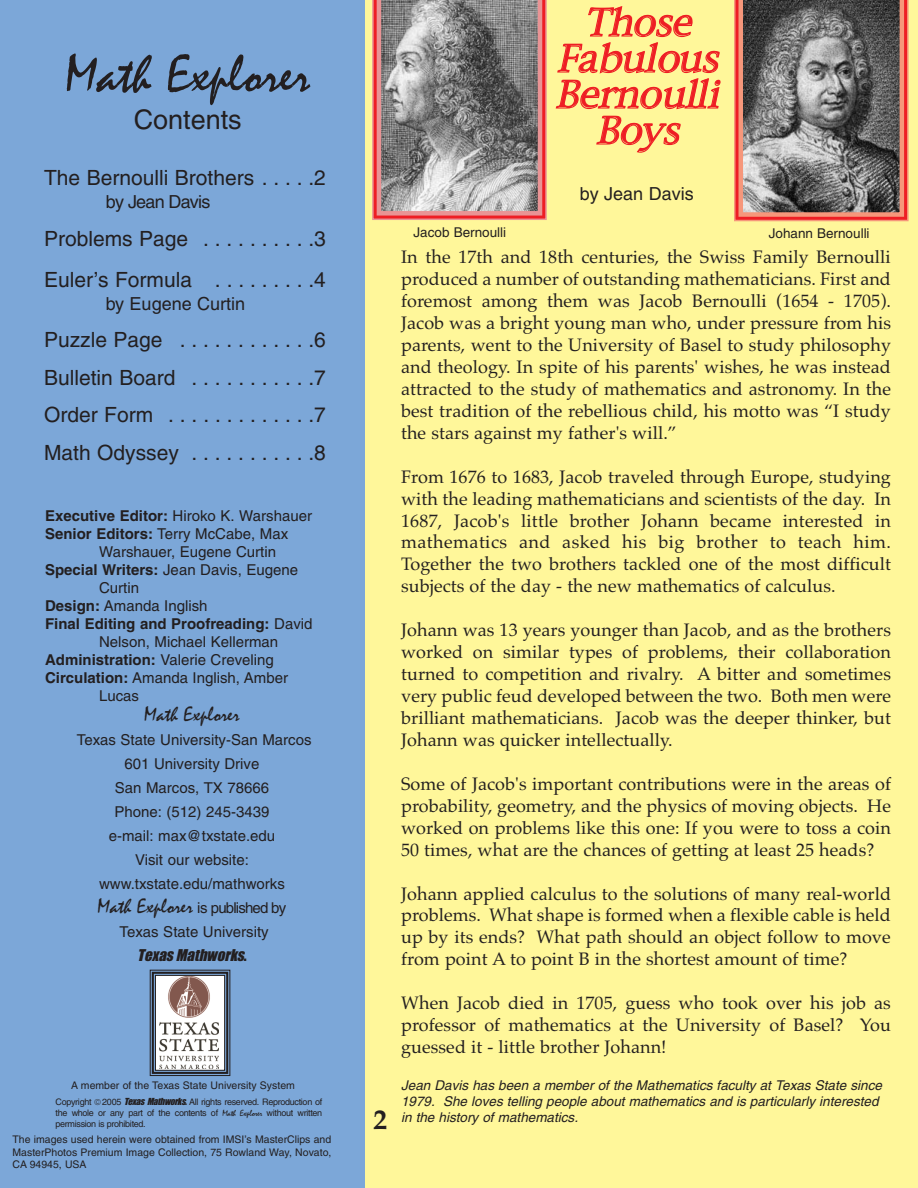
<style>
.page{position:relative;width:918px;height:1188px;background:#fff}
.page>*{position:absolute;margin:0;border:0;box-sizing:border-box;transform-origin:0 0}
.t1{font:54px "Mistral";color:#231f20}
.t2{font:italic 36px/36px "New York";color:#ee1e24;text-align:center}
.t3{font:27px "Helvetica";color:#231f20}
.t4{font:700 27px "Book Antiqua";color:#231f20}
.t5{font:21px/37.5px "Helvetica";color:#231f20}
.t6{font:21px "Mistral";color:#231f20}
.t7{font:18px/21.9px "Palatino";letter-spacing:.005em;color:#231f20;text-align:justify}
.t8{font:18px "Helvetica";color:#231f20}
.t9{font:18px "Helvetica";letter-spacing:-.045em;color:#231f20}
.t10{font:15px/24px "Helvetica";color:#231f20;text-align:center}
.t11{font:700 15px "Helvetica";color:#231f20}
.t12{font:italic 15px "Impact";color:#231f20}
.t13{font:italic 13.5px/16.2px "Helvetica";color:#231f20}
.t14{font:13.5px "Helvetica";color:#231f20}
.t15{font:10.5px/12.6px "Helvetica";color:#231f20;text-align:justify}
.t16{font:9px/10.9px "Helvetica";letter-spacing:-.035em;color:#231f20;text-align:justify}
.s1{font-weight:700}
.s2{font-weight:400}
.s3{font-family:"Mistral";font-size:21px}
.s4{font-style:normal}
.s5{font-family:"Impact";font-style:italic}
.s6{font-family:"Mistral"}
</style>
<div class="page">
<div style="left:347px;top:0;width:571px;height:1188px;background:#fff79a"></div>
<div style="left:0;top:0;width:364px;height:1188px;background:#7ca7d8"></div>
<div style="left:155px;top:975px;width:70px;height:95px;background:#fff"></div>
<img style="left:160px;top:977px;width:59px;height:91px">
<div style="left:150px;top:970px;width:80px;height:106px;border:1px solid #231f20"></div>
<div style="left:152px;top:972px;width:76px;height:102px;border:2px solid #231f20"></div>
<div style="left:155px;top:975px;width:70px;height:96px;border:1px solid #231f20"></div>
<svg style="left:372px;top:0;width:175px;height:220px"></svg>
<svg style="left:734px;top:0;width:175px;height:221px"></svg>
<h1 class="t1" style="left:65px;top:42px;width:247px">Math Explorer</h1>
<h3 class="t3" style="left:134px;top:110px;width:110px">Contents</h3>
<p class="t5" style="left:44px;top:161px;width:283px">The Bernoulli Brothers . . . . .2</p>
<p class="t9" style="left:106px;top:196px;width:106px">by Jean Davis</p>
<p class="t5" style="left:44px;top:220px;width:283px;line-height:41px">Problems Page . . . . . . . . . .3<br>Euler’s Formula . . . . . . . . .4</p>
<p class="t8" style="left:106px;top:297px;width:141px">by Eugene Curtin</p>
<p class="t5" style="left:44px;top:323px;width:283px;text-align:justify">Puzzle Page . . . . . . . . . . . .6<br>Bulletin Board . . . . . . . . . . .7<br>Order Form . . . . . . . . . . . . .7<br>Math Odyssey . . . . . . . . . . .8</p>
<p class="t10" style="left:45px;top:505px;width:268px"><span class="s1">Executive Editor:</span> Hiroko K. Warshauer</p>
<p class="t10" style="left:45px;top:523px;width:245px"><span class="s1">Senior Editors:</span> Terry McCabe, Max</p>
<p class="t10" style="left:99px;top:541px;width:179px">Warshauer, Eugene Curtin</p>
<p class="t10" style="left:45px;top:559px;width:255px"><span class="s1">Special Writers:</span> Jean Davis, Eugene</p>
<p class="t10" style="left:99px;top:577px;width:41px">Curtin</p>
<p class="t10" style="left:45px;top:595px;width:164px"><span class="s1">Design:</span> Amanda Inglish</p>
<p class="t11" style="left:45px;top:618px;width:269px">Final Editing and Proofreading: <span class="s2">David</span></p>
<p class="t10" style="left:99px;top:631px;width:181px">Nelson, Michael Kellerman</p>
<p class="t10" style="left:45px;top:649px;width:230px"><span class="s1">Administration:</span> Valerie Creveling</p>
<p class="t10" style="left:45px;top:667px;width:244px"><span class="s1">Circulation:</span> Amanda Inglish, Amber</p>
<p class="t10" style="left:99px;top:685px;width:42px">Lucas</p>
<p class="t6" style="left:144px;top:702px;width:97px">Math Explorer</p>
<p class="t10" style="left:77px;top:730px;width:236px">Texas State University-San Marcos<br>601 University Drive<br>San Marcos, TX 78666<br>Phone: (512) 245-3439<br>e-mail: max@txstate.edu<br>Visit our website: www.txstate.edu/mathworks<br><span class="s3">Math Explorer</span> is published by<br>Texas State University</p>
<p class="t12" style="left:137px;top:948px;width:112px">TexasMathworks<span class="s4">.</span></p>
<p class="t15" style="left:71px;top:1080px;width:225px">A member of the Texas State University System</p>
<p class="t16" style="left:56px;top:1097px;width:268px">Copyright 2005 <span class="s5">TexasMathworks.</span>All rights reserved. Reproduction of the whole or any part of the contents of <span class="s6">Math Explorer</span> without written permission is prohibited.</p>
<p class="t15" style="left:13px;top:1134px;width:320px">The images used herein were obtained from IMSI’s MasterClips and MasterPhotos Premium Image Collection, 75 Rowland Way, Novato, CA 94945, USA</p>
<h3 class="t4" style="left:374px;top:1104px;width:15px">2</h3>
<h2 class="t2" style="left:556px;top:5px;width:176px">Those<br>Fabulous<br>Bernoulli<br>Boys</h2>
<p class="t8" style="left:580px;top:187px;width:116px">by Jean Davis</p>
<p class="t14" style="left:414px;top:228px;width:94px">Jacob Bernoulli</p>
<p class="t14" style="left:769px;top:228px;width:102px">Johann Bernoulli</p>
<p class="t7" style="left:401px;top:246px;width:491px">In the 17th and 18th centuries, the Swiss Family Bernoulli produced a number of outstanding mathematicians. First and foremost among them was Jacob Bernoulli (1654 - 1705).<br>Jacob was a bright young man who, under pressure from his parents, went to the University of Basel to study philosophy and theology. In spite of his parents' wishes, he was instead attracted to the study of mathematics and astronomy. In the best tradition of the rebellious child, his motto was “I study the stars against my father's will.”</p>
<p class="t7" style="left:401px;top:465px;width:491px">From 1676 to 1683, Jacob traveled through Europe, studying with the leading mathematicians and scientists of the day. In 1687, Jacob's little brother Johann became interested in mathematics and asked his big brother to teach him.<br>Together the two brothers tackled one of the most difficult subjects of the day - the new mathematics of calculus.</p>
<p class="t7" style="left:401px;top:619px;width:491px">Johann was 13 years younger than Jacob, and as the brothers worked on similar types of problems, their collaboration turned to competition and rivalry. A bitter and sometimes very public feud developed between the two. Both men were brilliant mathematicians. Jacob was the deeper thinker, but Johann was quicker intellectually.</p>
<p class="t7" style="left:401px;top:773px;width:491px">Some of Jacob's important contributions were in the areas of probability, geometry, and the physics of moving objects. He worked on problems like this one: If you were to toss a coin 50 times, what are the chances of getting at least 25 heads?</p>
<p class="t7" style="left:401px;top:882px;width:491px">Johann applied calculus to the solutions of many real-world problems. What shape is formed when a flexible cable is held up by its ends? What path should an object follow to move from point A to point B in the shortest amount of time?</p>
<p class="t7" style="left:401px;top:992px;width:491px">When Jacob died in 1705, guess who took over his job as professor of mathematics at the University of Basel? You guessed it - little brother Johann!</p>
<p class="t13" style="left:401px;top:1078px;width:482px">Jean Davis has been a member of the Mathematics faculty at Texas State since<br>1979. She loves telling people about mathematics and is particularly interested in the history of mathematics.</p>
</div>
